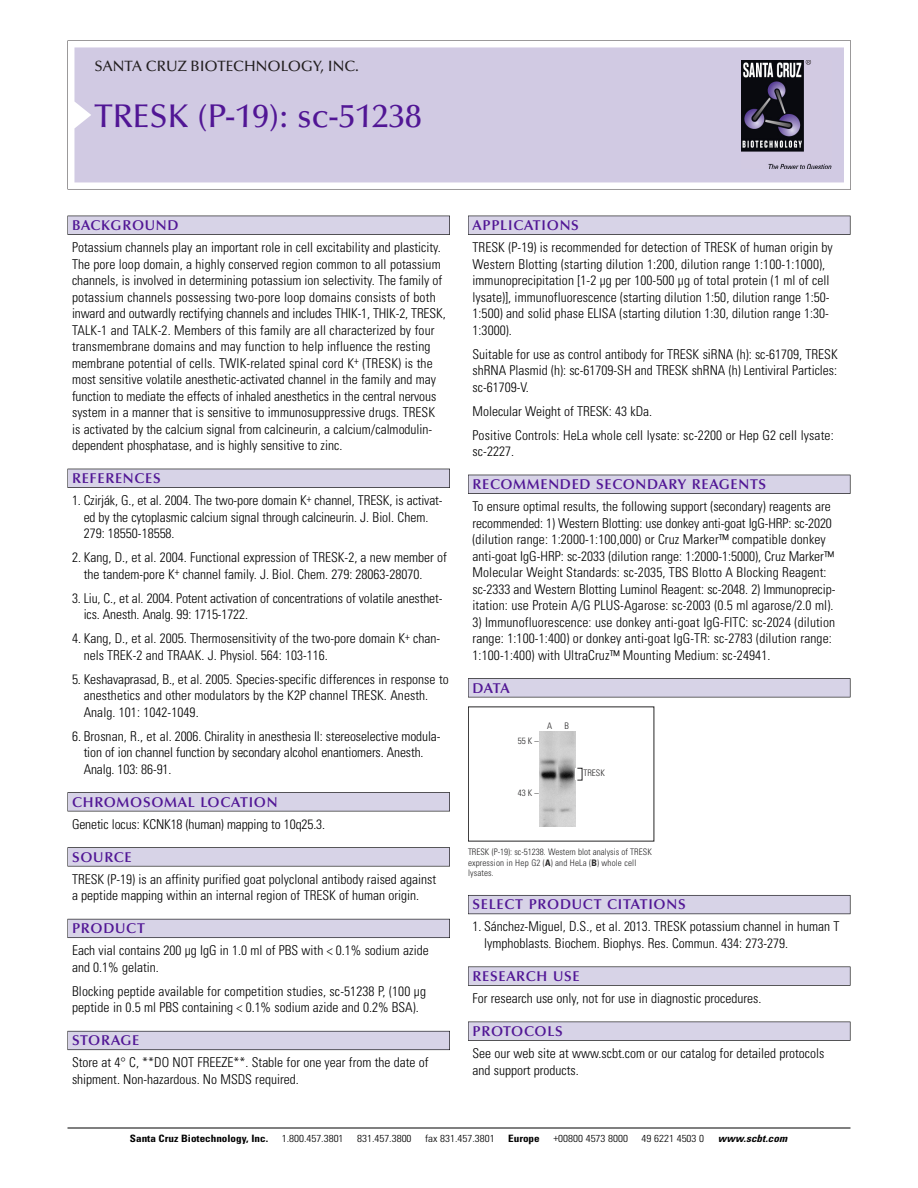
<style>
.page{position:relative;width:918px;height:1188px;background:#fff}
.page>*{position:absolute;margin:0;border:0;box-sizing:border-box;transform-origin:0 0}
.t1{font:500 33px "Optima";color:#511695}
.t2{font:500 15px "Optima";color:#231f20}
.t3{font:600 14.25px "Optima";letter-spacing:.05em;color:#511695}
.t4{font:300 condensed 13.5px/16.5px "Univers";color:#000}
.t5{font:300 condensed 10.2px "Univers";color:#000;scale:1.1 1}
.t6{font:700 condensed 10.2px "Univers";color:#000;scale:1.1 1}
.t7{font:italic 700 condensed 10.2px "Univers";letter-spacing:.005em;color:#000;scale:1.1 1}
.t8{font:9px/10.5px "Univers Condensed Light+AVYSTQ";letter-spacing:.015em;color:#272627}
.s1{font-family:"Univers Condensed Bold+FYOXLS"}
</style>
<div class="page">
<svg style="left:68px;top:40px;width:783px;height:149px"></svg>
<div style="left:74px;top:47px;width:770px;height:135px;background:#d1cae3"></div>
<img style="left:741px;top:60px;width:90px;height:108px">
<div style="left:68px;top:216px;width:382px;height:19px;background:#525155"></div>
<div style="left:68px;top:216px;width:381px;height:18px;background:#d7d3e7"></div>
<div style="left:68px;top:469px;width:382px;height:19px;background:#515055"></div>
<div style="left:68px;top:469px;width:381px;height:18px;background:#d7d3e7"></div>
<div style="left:68px;top:792px;width:382px;height:19px;background:#545357"></div>
<div style="left:68px;top:793px;width:381px;height:18px;background:#d7d3e7"></div>
<div style="left:68px;top:847px;width:382px;height:19px;background:#575759"></div>
<div style="left:68px;top:848px;width:381px;height:18px;background:#d7d3e7"></div>
<div style="left:68px;top:919px;width:382px;height:19px;background:#5b5a62"></div>
<div style="left:68px;top:919px;width:381px;height:18px;background:#d7d3e7"></div>
<div style="left:68px;top:1031px;width:382px;height:19px;background:#66646e"></div>
<div style="left:68px;top:1031px;width:381px;height:18px;background:#d7d3e7"></div>
<div style="left:468px;top:216px;width:382px;height:19px;background:#525155"></div>
<div style="left:468px;top:216px;width:382px;height:18px;background:#d7d3e7"></div>
<div style="left:468px;top:475px;width:382px;height:19px;background:#515055"></div>
<div style="left:468px;top:475px;width:382px;height:18px;background:#d7d3e7"></div>
<div style="left:468px;top:678px;width:382px;height:19px;background:#545357"></div>
<div style="left:468px;top:679px;width:382px;height:18px;background:#d7d3e7"></div>
<div style="left:468px;top:895px;width:382px;height:19px;background:#5b5961"></div>
<div style="left:468px;top:896px;width:382px;height:18px;background:#d7d3e7"></div>
<div style="left:468px;top:967px;width:382px;height:19px;background:#575759"></div>
<div style="left:468px;top:967px;width:382px;height:18px;background:#d7d3e7"></div>
<div style="left:468px;top:1022px;width:382px;height:19px;background:#545356"></div>
<div style="left:468px;top:1022px;width:382px;height:18px;background:#d7d3e7"></div>
<hr style="left:68px;top:1128px;width:782px;height:1px;background:#000">
<img style="left:540px;top:732px;width:36px;height:95px">
<p class="t2" style="left:94px;top:61px;width:266px">SANTA CRUZ BIOTECHNOLOGY, INC.</p>
<h1 class="t1" style="left:94px;top:103px;width:329px">TRESK (P-19): sc-51238</h1>
<p class="t3" style="left:72px;top:219px;width:108px">BACKGROUND</p>
<p class="t4" style="left:72px;top:240px;width:375px">Potassium channels play an important role in cell excitability and plasticity.<br>The pore loop domain, a highly conserved region common to all potassium channels, is involved in determining potassium ion selectivity. The family of potassium channels possessing two-pore loop domains consists of both inward and outwardly rectifying channels and includes THIK-1, THIK-2, TRESK, TALK-1 and TALK-2. Members of this family are all characterized by four transmembrane domains and may function to help influence the resting membrane potential of cells. TWIK-related spinal cord K<sup>+</sup> (TRESK) is the most sensitive volatile anesthetic-activated channel in the family and may function to mediate the effects of inhaled anesthetics in the central nervous system in a manner that is sensitive to immunosuppressive drugs. TRESK is activated by the calcium signal from calcineurin, a calcium/calmodulin&shy;dependent phosphatase, and is highly sensitive to zinc.</p>
<p class="t3" style="left:72px;top:473px;width:90px">REFERENCES</p>
<p class="t4" style="left:84px;top:493px;width:360px;text-indent:-12px">1. Czirják, G., et al. 2004. The two-pore domain K<sup>+</sup> channel, TRESK, is activat&shy;ed by the cytoplasmic calcium signal through calcineurin. J. Biol. Chem.<br>279: 18550-18558.</p>
<p class="t4" style="left:84px;top:550px;width:365px;text-indent:-12px">2. Kang, D., et al. 2004. Functional expression of TRESK-2, a new member of the tandem-pore K<sup>+</sup> channel family. J. Biol. Chem. 279: 28063-28070.</p>
<p class="t4" style="left:84px;top:591px;width:360px;text-indent:-12px">3. Liu, C., et al. 2004. Potent activation of concentrations of volatile anesthet&shy;ics. Anesth. Analg. 99: 1715-1722.</p>
<p class="t4" style="left:84px;top:631px;width:358px;text-indent:-12px">4. Kang, D., et al. 2005. Thermosensitivity of the two-pore domain K<sup>+</sup> chan&shy;nels TREK-2 and TRAAK. J. Physiol. 564: 103-116.</p>
<p class="t4" style="left:84px;top:672px;width:367px;text-indent:-12px">5. Keshavaprasad, B., et al. 2005. Species-specific differences in response to anesthetics and other modulators by the K2P channel TRESK. Anesth.<br>Analg. 101: 1042-1049.</p>
<p class="t4" style="left:84px;top:729px;width:358px;text-indent:-12px">6. Brosnan, R., et al. 2006. Chirality in anesthesia II: stereoselective modula&shy;tion of ion channel function by secondary alcohol enantiomers. Anesth.<br>Analg. 103: 86-91.</p>
<p class="t3" style="left:72px;top:796px;width:207px">CHROMOSOMAL LOCATION</p>
<p class="t4" style="left:72px;top:817px;width:255px">Genetic locus: KCNK18 (human) mapping to 10q25.3.</p>
<p class="t3" style="left:72px;top:851px;width:61px">SOURCE</p>
<p class="t4" style="left:72px;top:872px;width:366px">TRESK (P-19) is an affinity purified goat polyclonal antibody raised against a peptide mapping within an internal region of TRESK of human origin.</p>
<p class="t3" style="left:72px;top:923px;width:74px">PRODUCT</p>
<p class="t4" style="left:72px;top:943px;width:358px">Each vial contains 200 µg IgG in 1.0 ml of PBS with &lt; 0.1% sodium azide and 0.1% gelatin.</p>
<p class="t4" style="left:72px;top:984px;width:356px">Blocking peptide available for competition studies, sc-51238 P, (100 µg peptide in 0.5 ml PBS containing &lt; 0.1% sodium azide and 0.2% BSA).</p>
<p class="t3" style="left:72px;top:1035px;width:69px">STORAGE</p>
<p class="t4" style="left:72px;top:1055px;width:358px">Store at 4° C, **DO NOT FREEZE**. Stable for one year from the date of shipment. Non-hazardous. No MSDS required.</p>
<p class="t3" style="left:473px;top:219px;width:108px">APPLICATIONS</p>
<p class="t4" style="left:473px;top:240px;width:362px">TRESK (P-19) is recommended for detection of TRESK of human origin by Western Blotting (starting dilution 1:200, dilution range 1:100-1:1000), immunoprecipitation [1-2 µg per 100-500 µg of total protein (1 ml of cell lysate)], immunofluorescence (starting dilution 1:50, dilution range 1:50- 1:500) and solid phase ELISA (starting dilution 1:30, dilution range 1:30- 1:3000).</p>
<p class="t4" style="left:473px;top:347px;width:367px;text-align:justify">Suitable for use as control antibody for TRESK siRNA (h): sc-61709, TRESK shRNA Plasmid (h): sc-61709-SH and TRESK shRNA (h) Lentiviral Particles: sc-61709-V.</p>
<p class="t4" style="left:473px;top:400px;width:363px;line-height:24px">Molecular Weight of TRESK: 43 kDa.<br>Positive Controls: HeLa whole cell lysate: sc-2200 or Hep G2 cell lysate:</p>
<p class="t4" style="left:473px;top:444px;width:43px">sc-2227.</p>
<p class="t3" style="left:473px;top:479px;width:295px">RECOMMENDED SECONDARY REAGENTS</p>
<p class="t4" style="left:473px;top:499px;width:364px">To ensure optimal results, the following support (secondary) reagents are recommended: 1) Western Blotting: use donkey anti-goat IgG-HRP: sc-2020 (dilution range: 1:2000-1:100,000) or Cruz Marker™ compatible donkey anti-goat IgG-HRP: sc-2033 (dilution range: 1:2000-1:5000), Cruz Marker™ Molecular Weight Standards: sc-2035, TBS Blotto A Blocking Reagent: sc-2333 and Western Blotting Luminol Reagent: sc-2048. 2) Immunoprecip&shy;itation: use Protein A/G PLUS-Agarose: sc-2003 (0.5 ml agarose/2.0 ml).</p>
<p class="t4" style="left:473px;top:615px;width:364px">3) Immunofluorescence: use donkey anti-goat IgG-FITC: sc-2024 (dilution range: 1:100-1:400) or donkey anti-goat IgG-TR: sc-2783 (dilution range:<br>1:100-1:400) with UltraCruz™ Mounting Medium: sc-24941.</p>
<p class="t3" style="left:473px;top:682px;width:39px">DATA</p>
<p class="t8" style="left:518px;top:737px;width:22px">55K–</p>
<p class="t8" style="left:547px;top:721px;width:7px">A</p>
<p class="t8" style="left:565px;top:721px;width:6px">B</p>
<p class="t8" style="left:518px;top:789px;width:22px">43K–</p>
<p class="t8" style="left:583px;top:769px;width:23px">TRESK</p>
<p class="t8" style="left:468px;top:848px;width:186px">TRESK (P-19): sc-51238. Western blot analysis of TRESK expression in Hep G2 (<span class="s1">A</span>) and HeLa (<span class="s1">B</span>) whole cell lysates.</p>
<p class="t3" style="left:473px;top:899px;width:215px">SELECT PRODUCT CITATIONS</p>
<p class="t4" style="left:484px;top:920px;width:357px;text-indent:-12px">1. Sánchez-Miguel, D.S., et al. 2013. TRESK potassium channel in human T lymphoblasts. Biochem. Biophys. Res. Commun. 434: 273-279.</p>
<p class="t3" style="left:473px;top:970px;width:109px">RESEARCH USE</p>
<p class="t4" style="left:473px;top:991px;width:290px">For research use only, not for use in diagnostic procedures.</p>
<p class="t3" style="left:473px;top:1025px;width:92px">PROTOCOLS</p>
<p class="t4" style="left:473px;top:1046px;width:353px">See our web site at www.scbt.com or our catalog for detailed protocols and support products.</p>
<p class="t6" style="left:130px;top:1135px;width:127px">Santa Cruz Biotechnology, Inc.</p>
<p class="t5" style="left:282px;top:1135px;width:58px">1.800.457.3801</p>
<p class="t5" style="left:357px;top:1135px;width:51px">831.457.3800</p>
<p class="t5" style="left:425px;top:1135px;width:65px">fax 831.457.3801</p>
<p class="t6" style="left:508px;top:1135px;width:30px">Europe</p>
<p class="t5" style="left:553px;top:1135px;width:69px">+00800 4573 8000</p>
<p class="t5" style="left:642px;top:1135px;width:58px">49 6221 4503 0</p>
<p class="t7" style="left:718px;top:1135px;width:64px">www.scbt.com</p>
</div>
